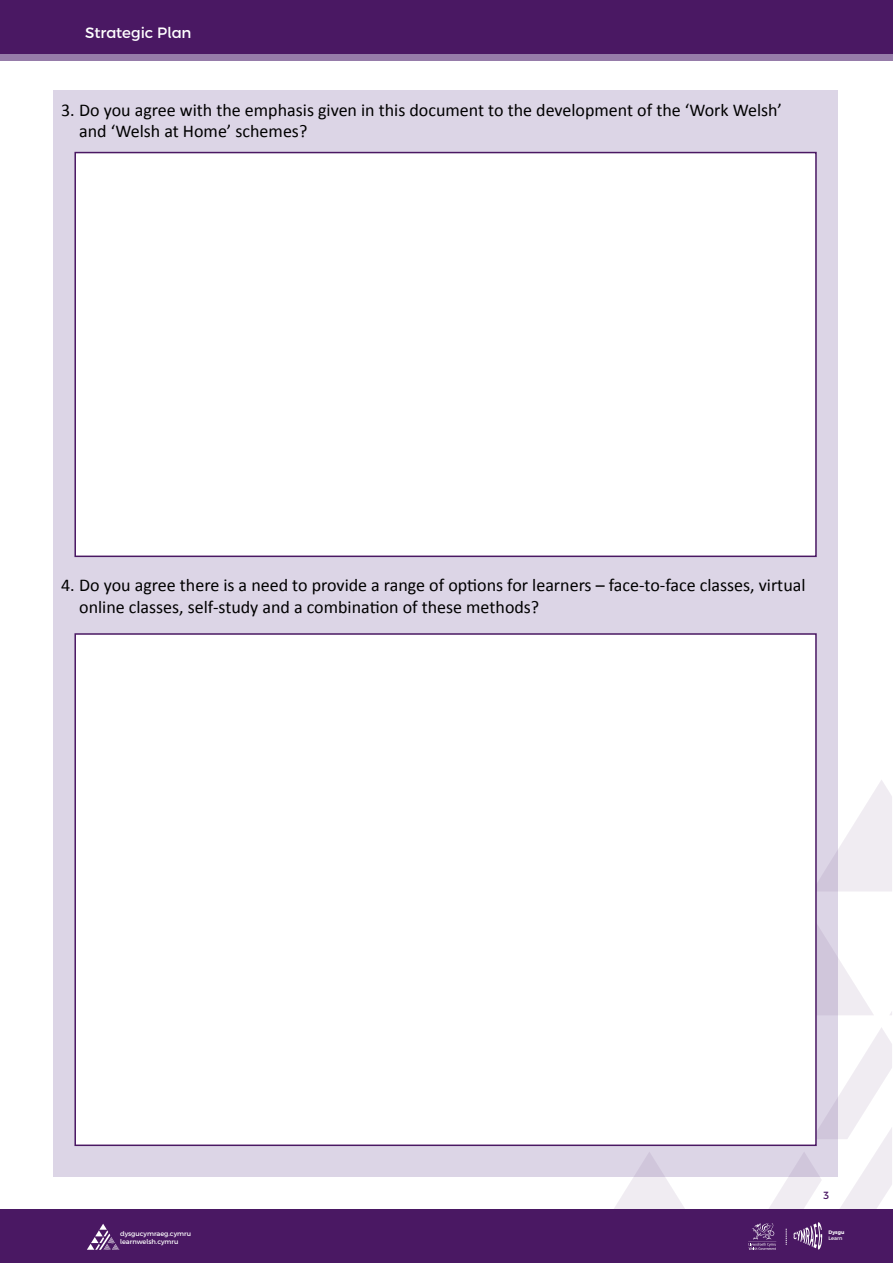
<style>
.page{position:relative;width:893px;height:1263px;background:#fff}
.page>*{position:absolute;margin:0;border:0;box-sizing:border-box;transform-origin:0 0}
.t1{font:18px/21.6px "Calibri";color:#000}
.t2{font:15px "Cymraeg Alternates";color:#fff}
.t3{font:10.5px "Cymraeg Alternates";color:#4a1863}
.t4{font:6.6px/7.9px "Cymraeg";color:#fff}
.t5{font:700 5.1px "Cymraeg";color:#fff}
.t6{font:5.1px "Cymraeg";color:#fff}
</style>
<div class="page">
<div style="left:53px;top:90px;width:785px;height:1086px;background:#dcd5e6"></div>
<svg style="left:817px;top:780px;width:75px;height:111px"></svg>
<svg style="left:817px;top:925px;width:57px;height:90px"></svg>
<div style="left:0;top:0;width:893px;height:61px;background:#967ca9"></div>
<div style="left:0;top:0;width:893px;height:53px;background:#4a1863"></div>
<div style="left:0;top:1210px;width:893px;height:53px;background:#4a1863"></div>
<svg style="left:580px;top:1028px;width:312px;height:222px"></svg>
<svg style="left:87px;top:1224px;width:33px;height:26px"></svg>
<div style="left:74px;top:152px;width:743px;height:405px;background:#fff;border:2px solid #4a1863"></div>
<div style="left:74px;top:633px;width:743px;height:513px;background:#fff;border:2px solid #4a1863"></div>
<p class="t2" style="left:85px;top:23px;width:108px">Strategic Plan</p>
<p class="t1" style="left:79px;top:98px;width:704px;text-indent:-18px">3. Do you agree with the emphasis given in this document to the development of the ‘Work Welsh’ and ‘Welsh at Home’ schemes?</p>
<p class="t1" style="left:79px;top:573px;width:728px;text-indent:-18px">4. Do you agree there is a need to provide a range of options for learners – face-to-face classes, virtual online classes, self-study and a combination of these methods?</p>
<p class="t4" style="left:120px;top:1229px;width:72px">dysgucymraeg.cymru learnwelsh.cymru</p>
<p class="t3" style="left:823px;top:1187px;width:7px">3</p>
<p class="t5" style="left:828px;top:1229px;width:17px">Dysgu</p>
<p class="t6" style="left:828px;top:1235px;width:15px">Learn</p>
</div>
